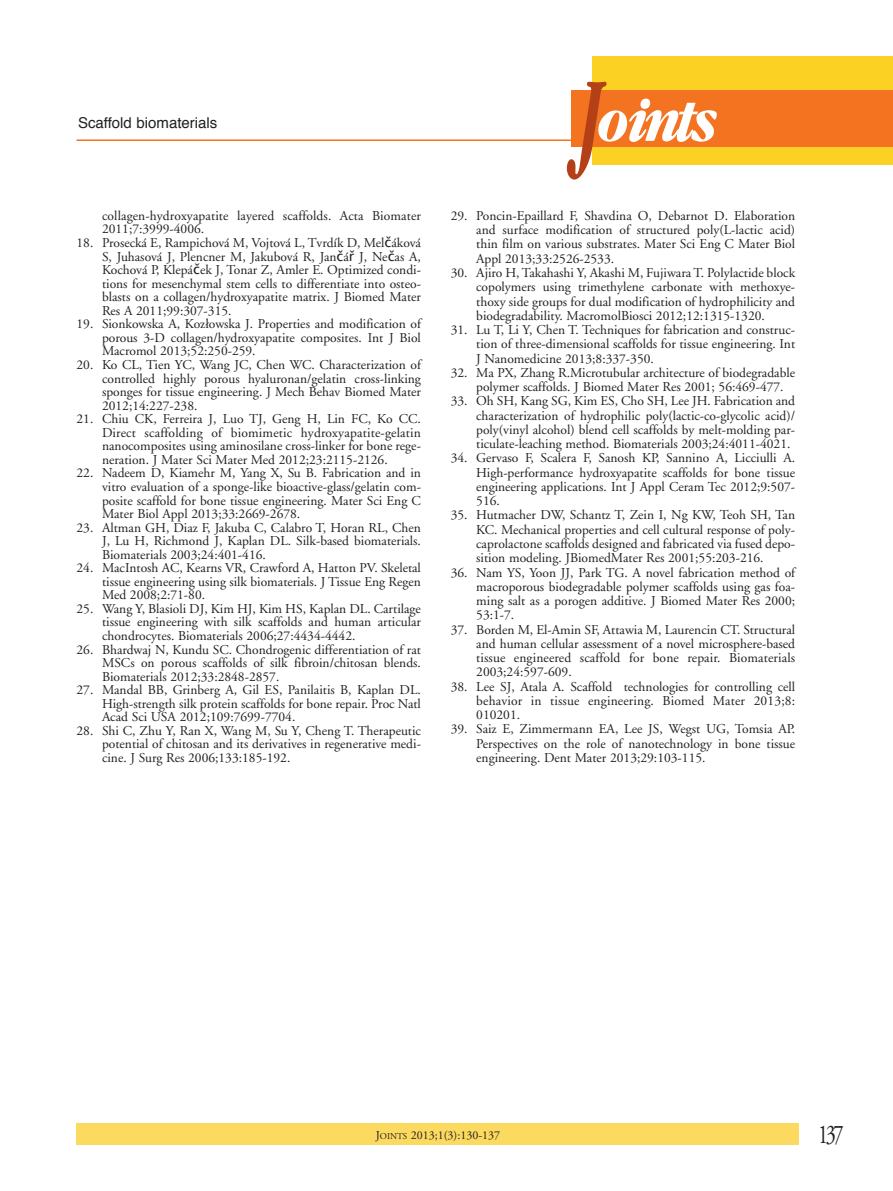
<style>
.page{position:relative;width:893px;height:1191px;background:#fff}
.page>*{position:absolute;margin:0;border:0;box-sizing:border-box;transform-origin:0 0}
.t1{font:italic 700 55.8px "Garamond Cond";letter-spacing:-.085em;color:#fff}
.t2{font:27px "Adobe Garamond";color:#231f20;scale:.75 1}
.t3{font:15px "Helvetica";color:#231f20}
.t4{font:13.5px/13.5px "Adobe Garamond";color:#231f20;text-align:justify}
.t5{font:12px "Adobe Garamond";color:#231f20}
.s1{font-family:"Lucida Grande"}
.s2{font-size:99.9px;color:#b44018}
.s3{font-size:9px}
</style>
<div class="page">
<div style="left:77px;top:1123px;width:722px;height:22px;background:#fcd95f"></div>
<hr style="left:77px;top:139px;width:640px;height:2px;background:#f47321">
<div style="left:592px;top:56px;width:301px;height:108px;background:#fbd124"></div>
<div style="left:571px;top:91px;width:322px;height:56px;background:#f47321"></div>
<p class="t3" style="left:78px;top:116px;width:141px">Scaffold biomaterials</p>
<p class="t4" style="left:102px;top:210px;width:320px">collagen-hydroxyapatite layered scaffolds. Acta Biomater<br>2011;7:3999-4006.</p>
<p class="t4" style="left:102px;top:237px;width:320px;text-indent:-26px">18. Prosecká E, Rampichová M, Vojtová L, Tvrdík D, Mel<span class="s1">č</span>áková S, Juhasová J, Plencner M, Jakubová R, Jan<span class="s1">č</span>á<span class="s1">ř</span> J, Ne<span class="s1">č</span>as A, Kochová P, Klepá<span class="s1">č</span>ek J, Tonar Z, Amler E. Optimized condi&shy;tions for mesenchymal stem cells to differentiate into osteo&shy;blasts on a collagen/hydroxyapatite matrix. J Biomed Mater Res A 2011;99:307-315.</p>
<p class="t4" style="left:102px;top:318px;width:320px;text-indent:-26px">19. Sionkowska A, Kozłowska J. Properties and modification of porous 3-D collagen/hydroxyapatite composites. Int J Biol Macromol 2013;52:250-259.</p>
<p class="t4" style="left:102px;top:359px;width:320px;text-indent:-26px">20. Ko CL, Tien YC, Wang JC, Chen WC. Characterization of controlled highly porous hyaluronan/gelatin cross-linking sponges for tissue engineering. J Mech Behav Biomed Mater 2012;14:227-238.</p>
<p class="t4" style="left:102px;top:413px;width:320px;text-indent:-26px">21. Chiu CK, Ferreira J, Luo TJ, Geng H, Lin FC, Ko CC.<br>Direct scaffolding of biomimetic hydroxyapatite-gelatin nanocomposites using aminosilane cross-linker for bone rege&shy;neration. J Mater Sci Mater Med 2012;23:2115-2126.</p>
<p class="t4" style="left:102px;top:467px;width:320px;text-indent:-26px">22. Nadeem D, Kiamehr M, Yang X, Su B. Fabrication and in vitro evaluation of a sponge-like bioactive-glass/gelatin com&shy;posite scaffold for bone tissue engineering. Mater Sci Eng C Mater Biol Appl 2013;33:2669-2678.</p>
<p class="t4" style="left:102px;top:522px;width:320px;text-indent:-26px">23. Altman GH, Diaz F, Jakuba C, Calabro T, Horan RL, Chen J, Lu H, Richmond J, Kaplan DL. Silk-based biomaterials.<br>Biomaterials 2003;24:401-416.</p>
<p class="t4" style="left:102px;top:562px;width:320px;text-indent:-26px">24. MacIntosh AC, Kearns VR, Crawford A, Hatton PV. Skeletal tissue engineering using silk biomaterials. J Tissue Eng Regen Med 2008;2:71-80.</p>
<p class="t4" style="left:102px;top:603px;width:320px;text-indent:-26px">25. Wang Y, Blasioli DJ, Kim HJ, Kim HS, Kaplan DL. Cartilage tissue engineering with silk scaffolds and human articular chondrocytes. Biomaterials 2006;27:4434-4442.</p>
<p class="t4" style="left:102px;top:643px;width:320px;text-indent:-26px">26. Bhardwaj N, Kundu SC. Chondrogenic differentiation of rat MSCs on porous scaffolds of silk fibroin/chitosan blends.<br>Biomaterials 2012;33:2848-2857.</p>
<p class="t4" style="left:102px;top:684px;width:320px;text-indent:-26px">27. Mandal BB, Grinberg A, Gil ES, Panilaitis B, Kaplan DL.<br>High-strength silk protein scaffolds for bone repair. Proc Natl Acad Sci USA 2012;109:7699-7704.</p>
<p class="t4" style="left:102px;top:725px;width:320px;text-indent:-26px">28. Shi C, Zhu Y, Ran X, Wang M, Su Y, Cheng T. Therapeutic potential of chitosan and its derivatives in regenerative medi&shy;cine. J Surg Res 2006;133:185-192.</p>
<h1 class="t1" style="left:574px;top:86px;width:140px"><span class="s2">J</span>oints</h1>
<p class="t4" style="left:476px;top:210px;width:320px;line-height:14.2px;text-indent:-26px">29. Poncin-Epaillard F, Shavdina O, Debarnot D. Elaboration and surface modification of structured poly(L-lactic acid) thin film on various substrates. Mater Sci Eng C Mater Biol Appl 2013;33:2526-2533.</p>
<p class="t4" style="left:476px;top:267px;width:320px;line-height:14.2px;text-indent:-26px">30. Ajiro H, Takahashi Y, Akashi M, Fujiwara T. Polylactide block copolymers using trimethylene carbonate with methoxye&shy;thoxy side groups for dual modification of hydrophilicity and biodegradability. MacromolBiosci 2012;12:1315-1320.</p>
<p class="t4" style="left:476px;top:324px;width:320px;line-height:14.2px;text-indent:-26px">31. Lu T, Li Y, Chen T. Techniques for fabrication and construc&shy;tion of three-dimensional scaffolds for tissue engineering. Int J Nanomedicine 2013;8:337-350.</p>
<p class="t4" style="left:476px;top:366px;width:320px;line-height:14.2px;text-indent:-26px">32. Ma PX, Zhang R.Microtubular architecture of biodegradable polymer scaffolds. J Biomed Mater Res 2001; 56:469-477.</p>
<p class="t4" style="left:476px;top:395px;width:320px;line-height:14.2px;text-indent:-26px">33. Oh SH, Kang SG, Kim ES, Cho SH, Lee JH. Fabrication and characterization of hydrophilic poly(lactic-co-glycolic acid)/ poly(vinyl alcohol) blend cell scaffolds by melt-molding par&shy;ticulate-leaching method. Biomaterials 2003;24:4011-4021.</p>
<p class="t4" style="left:476px;top:452px;width:320px;line-height:14.2px;text-indent:-26px">34. Gervaso F, Scalera F, Sanosh KP, Sannino A, Licciulli A.<br>High-performance hydroxyapatite scaffolds for bone tissue engineering applications. Int J Appl Ceram Tec 2012;9:507- 516.</p>
<p class="t4" style="left:476px;top:509px;width:320px;line-height:14.2px;text-indent:-26px">35. Hutmacher DW, Schantz T, Zein I, Ng KW, Teoh SH, Tan KC. Mechanical properties and cell cultural response of poly&shy;caprolactone scaffolds designed and fabricated via fused depo&shy;sition modeling. JBiomedMater Res 2001;55:203-216.</p>
<p class="t4" style="left:476px;top:566px;width:320px;line-height:14.2px;text-indent:-26px">36. Nam YS, Yoon JJ, Park TG. A novel fabrication method of macroporous biodegradable polymer scaffolds using gas foa&shy;ming salt as a porogen additive. J Biomed Mater Res 2000; 53:1-7.</p>
<p class="t4" style="left:476px;top:623px;width:320px;line-height:14.2px;text-indent:-26px">37. Borden M, El-Amin SF, Attawia M, Laurencin CT. Structural and human cellular assessment of a novel microsphere-based tissue engineered scaffold for bone repair. Biomaterials 2003;24:597-609.</p>
<p class="t4" style="left:476px;top:680px;width:320px;line-height:14.2px;text-indent:-26px">38. Lee SJ, Atala A. Scaffold technologies for controlling cell behavior in tissue engineering. Biomed Mater 2013;8:<br>010201.</p>
<p class="t4" style="left:476px;top:723px;width:320px;line-height:14.2px;text-indent:-26px">39. Saiz E, Zimmermann EA, Lee JS, Wegst UG, Tomsia AP.<br>Perspectives on the role of nanotechnology in bone tissue engineering. Dent Mater 2013;29:103-115.</p>
<p class="t5" style="left:376px;top:1130px;width:126px">J<span class="s3">OINTS</span> 2013;1(3):130-137</p>
<h2 class="t2" style="left:818px;top:1123px;width:36px">137</h2>
</div>
